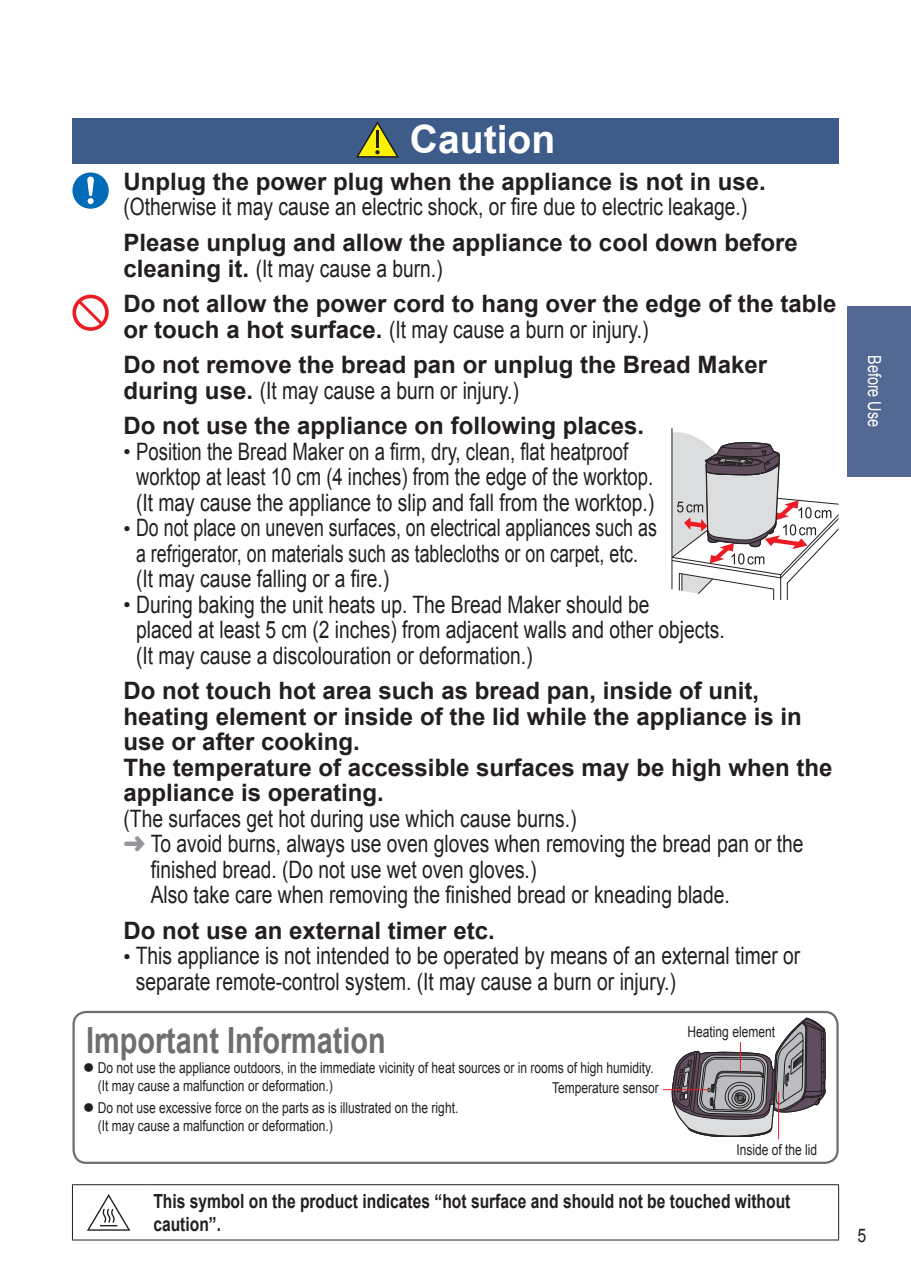
<style>
.page{position:relative;width:911px;height:1277px;background:#fff}
.page>*{position:absolute;margin:0;border:0;box-sizing:border-box;transform-origin:0 0}
.t1{font:700 39px "Arial";color:#fff}
.t2{font:700 36px "Arial";color:#6d6e70;scale:.8 1}
.t3{font:700 24px/25.5px "Arial";color:#231f20}
.t4{font:24px/25.5px "Arial";color:#231f20;scale:.77 1}
.t5{font:24px/25.5px "Arial";color:#231f20;scale:.8 1}
.t6{font:700 19.5px/22.5px "Arial";color:#231f20;scale:.8 1}
.t7{font:18.75px "Arial";color:#231f20;scale:.85 1}
.t8{font:18px "Arial";color:#fff;scale:.8 1}
.t9{font:15px/18px "Arial";color:#231f20;scale:.8 1}
.s1{font-weight:400}
</style>
<div class="page">
<div style="left:72px;top:119px;width:766px;height:45px;background:#3e5c8a"></div>
<svg style="left:356px;top:121px;width:43px;height:37px"></svg>
<svg style="left:72px;top:172px;width:37px;height:37px"></svg>
<svg style="left:72px;top:295px;width:37px;height:36px"></svg>
<svg style="left:76px;top:298px;width:29px;height:29px"></svg>
<svg style="left:78px;top:301px;width:25px;height:24px"></svg>
<hr style="left:671px;top:428px;width:1px;height:172px;background:#231f20">
<svg style="left:671px;top:431px;width:167px;height:169px"></svg>
<div style="left:72px;top:1011px;width:766px;height:153px;border:2px solid #6d6e70;border-radius:13px"></div>
<svg style="left:671px;top:1017px;width:154px;height:123px"></svg>
<hr style="left:739px;top:1033px;width:1px;height:38px;background:#ed1c24">
<hr style="left:662px;top:1089px;width:45px;height:1px;background:#ed1c24">
<hr style="left:777px;top:1091px;width:1px;height:48px;background:#ed1c24">
<div style="left:687px;top:1024px;width:89px;height:17px;background:#fff"></div>
<div style="left:846px;top:306px;width:64px;height:170px;background:#536994"></div>
<hr style="left:72px;top:1184px;width:73px;height:1px;background:#231f20">
<hr style="left:72px;top:1185px;width:1px;height:54px;background:#231f20">
<hr style="left:145px;top:1184px;width:693px;height:1px;background:#231f20">
<hr style="left:837px;top:1185px;width:1px;height:54px;background:#231f20">
<hr style="left:72px;top:1239px;width:766px;height:1px;background:#231f20">
<svg style="left:87px;top:1194px;width:43px;height:36px"></svg>
<h1 class="t1" style="left:409px;top:118px;width:147px">Caution</h1>
<p class="t3" style="left:123px;top:169px;width:643px">Unplug the power plug when the appliance is not in use.</p>
<p class="t5" style="left:123px;top:194px;width:780px">(Otherwise it may cause an electric shock, or fire due to electric leakage.)</p>
<p class="t3" style="left:123px;top:230px;width:675px">Please unplug and allow the appliance to cool down before cleaning it. <span class="s1">(It may cause a burn.)</span></p>
<p class="t3" style="left:123px;top:291px;width:714px">Do not allow the power cord to hang over the edge of the table or touch a hot surface. <span class="s1">(It may cause a burn or injury.)</span></p>
<p class="t3" style="left:123px;top:352px;width:644px">Do not remove the bread pan or unplug the Bread Maker during use. <span class="s1">(It may cause a burn or injury.)</span></p>
<p class="t3" style="left:123px;top:413px;width:522px">Do not use the appliance on following places.</p>
<p class="t4" style="left:136px;top:439px;width:765px">Position the Bread Maker on a firm, dry, clean, flat heatproof<br>worktop at least 10 cm (4 inches) from the edge of the worktop.<br>(It may cause the appliance to slip and fall from the worktop.)<br>Do not place on uneven surfaces, on electrical appliances such as<br>a refrigerator, on materials such as tablecloths or on carpet, etc.<br>(It may cause falling or a fire.)<br>During baking the unit heats up. The Bread Maker should be<br>placed at least 5 cm (2 inches) from adjacent walls and other objects. (It may cause a discolouration or deformation.)</p>
<p class="t3" style="left:123px;top:678px;width:710px">Do not touch hot area such as bread pan, inside of unit, heating element or inside of the lid while the appliance is in use or after cooking.<br>The temperature of accessible surfaces may be high when the appliance is operating.</p>
<p class="t5" style="left:151px;top:806px;width:817px;text-indent:-27px">(The surfaces get hot during use which cause burns.)<br>To avoid burns, always use oven gloves when removing the bread pan or the finished bread. (Do not use wet oven gloves.)<br>Also take care when removing the finished bread or kneading blade.</p>
<p class="t3" style="left:123px;top:918px;width:372px">Do not use an external timer etc.</p>
<p class="t5" style="left:136px;top:943px;width:831px">This appliance is not intended to be operated by means of an external timer or separate remote-control system. (It may cause a burn or injury.)</p>
<h2 class="t2" style="left:86px;top:1020px;width:376px">Important Information</h2>
<p class="t9" style="left:98px;top:1058px;width:696px">Do not use the appliance outdoors, in the immediate vicinity of heat sources or in rooms of high humidity. (It may cause a malfunction or deformation.)</p>
<p class="t9" style="left:98px;top:1098px;width:452px">Do not use excessive force on the parts as is illustrated on the right. (It may cause a malfunction or deformation.)</p>
<p class="t9" style="left:687px;top:1023px;width:111px">Heating element</p>
<p class="t9" style="left:551px;top:1078px;width:135px">Temperature sensor</p>
<p class="t9" style="left:736px;top:1141px;width:102px">Inside of the lid</p>
<p class="t6" style="left:153px;top:1190px;width:797px">This symbol on the product indicates “hot surface and should not be touched without caution”.</p>
<p class="t8" style="left:884px;top:355px;width:92px;rotate:90deg">Before Use</p>
<p class="t7" style="left:857px;top:1224px;width:12px">5</p>
</div>
